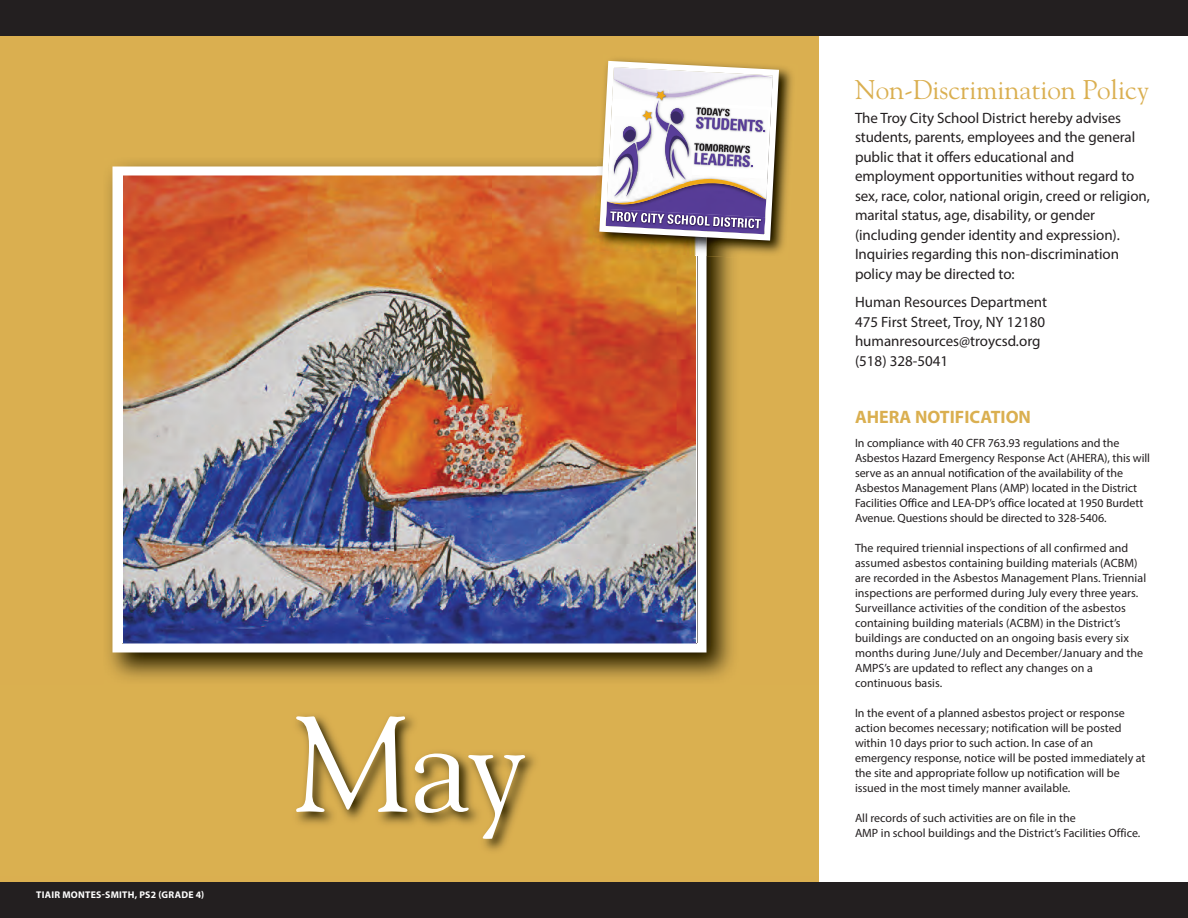
<style>
.page{position:relative;width:1188px;height:918px;background:#daaf50}
.page>*{position:absolute;margin:0;border:0;box-sizing:border-box;transform-origin:0 0}
.t1{font:135px "Goudy";color:#fff}
.t2{font:27px "Goudy";letter-spacing:-.005em;color:#daaf50}
.t3{font:700 18px "Myriad Pro";color:#daaf50}
.t4{font:15px/19.5px "Myriad Pro";letter-spacing:-.005em;color:#231f20}
.t5{font:12px/15px "Myriad Pro";color:#231f20}
.t6{font:700 9.75px "Myriad Pro";letter-spacing:.025em;color:#fff}
</style>
<div class="page">
<div style="left:819px;top:36px;width:369px;height:846px;background:#fff"></div>
<div style="left:0;top:0;width:1188px;height:36px;background:#231f20"></div>
<div style="left:0;top:882px;width:1188px;height:36px;background:#231f20"></div>
<img style="left:297px;top:715px;width:238px;height:136px">
<img style="left:108px;top:162px;width:626px;height:518px">
<img style="left:123px;top:176px;width:573px;height:466px">
<div style="left:112px;top:166px;width:594px;height:486px;border:9px solid #fff"></div>
<img style="left:597px;top:68px;width:195px;height:192px">
<img style="left:597px;top:244px;width:144px;height:14px">
<img style="left:592px;top:176px;width:4px;height:80px">
<img style="left:596px;top:244px;width:110px;height:12px">
<svg style="left:596px;top:59px;width:186px;height:185px;background:#c1b5bb"></svg>
<p class="t6" style="left:36px;top:891px;width:170px">TIAIR MONTES-SMITH, PS2 (GRADE 4)</p>
<h1 class="t1" style="left:292px;top:686px;width:236px">May</h1>
<h2 class="t2" style="left:855px;top:73px;width:296px">Non-Discrimination Policy</h2>
<p class="t4" style="left:855px;top:109px;width:296px">The Troy City School District hereby advises students, parents, employees and the general public that it offers educational and employment opportunities without regard to sex, race, color, national origin, creed or religion, marital status, age, disability, or gender (including gender identity and expression).<br>Inquiries regarding this non-discrimination policy may be directed to:</p>
<p class="t4" style="left:855px;top:293px;width:194px">Human Resources Department<br>475 First Street, Troy, NY 12180 humanresources@troycsd.org (518) 328-5041</p>
<h3 class="t3" style="left:855px;top:410px;width:178px">AHERA NOTIFICATION</h3>
<p class="t5" style="left:855px;top:436px;width:297px">In compliance with 40 CFR 763.93 regulations and the Asbestos Hazard Emergency Response Act (AHERA), this will serve as an annual notification of the availability of the Asbestos Management Plans (AMP) located in the District Facilities Office and LEA-DP’s office located at 1950 Burdett Avenue. Questions should be directed to 328-5406.</p>
<p class="t5" style="left:855px;top:541px;width:293px">The required triennial inspections of all confirmed and assumed asbestos containing building materials (ACBM) are recorded in the Asbestos Management Plans. Triennial inspections are performed during July every three years.<br>Surveillance activities of the condition of the asbestos containing building materials (ACBM) in the District’s buildings are conducted on an ongoing basis every six months during June/July and December/January and the AMPS’s are updated to reflect any changes on a continuous basis.</p>
<p class="t5" style="left:855px;top:706px;width:292px">In the event of a planned asbestos project or response action becomes necessary; notification will be posted within 10 days prior to such action. In case of an emergency response, notice will be posted immediately at the site and appropriate follow up notification will be issued in the most timely manner available.</p>
<p class="t5" style="left:855px;top:811px;width:287px">All records of such activities are on file in the<br>AMP in school buildings and the District’s Facilities Office.</p>
</div>
